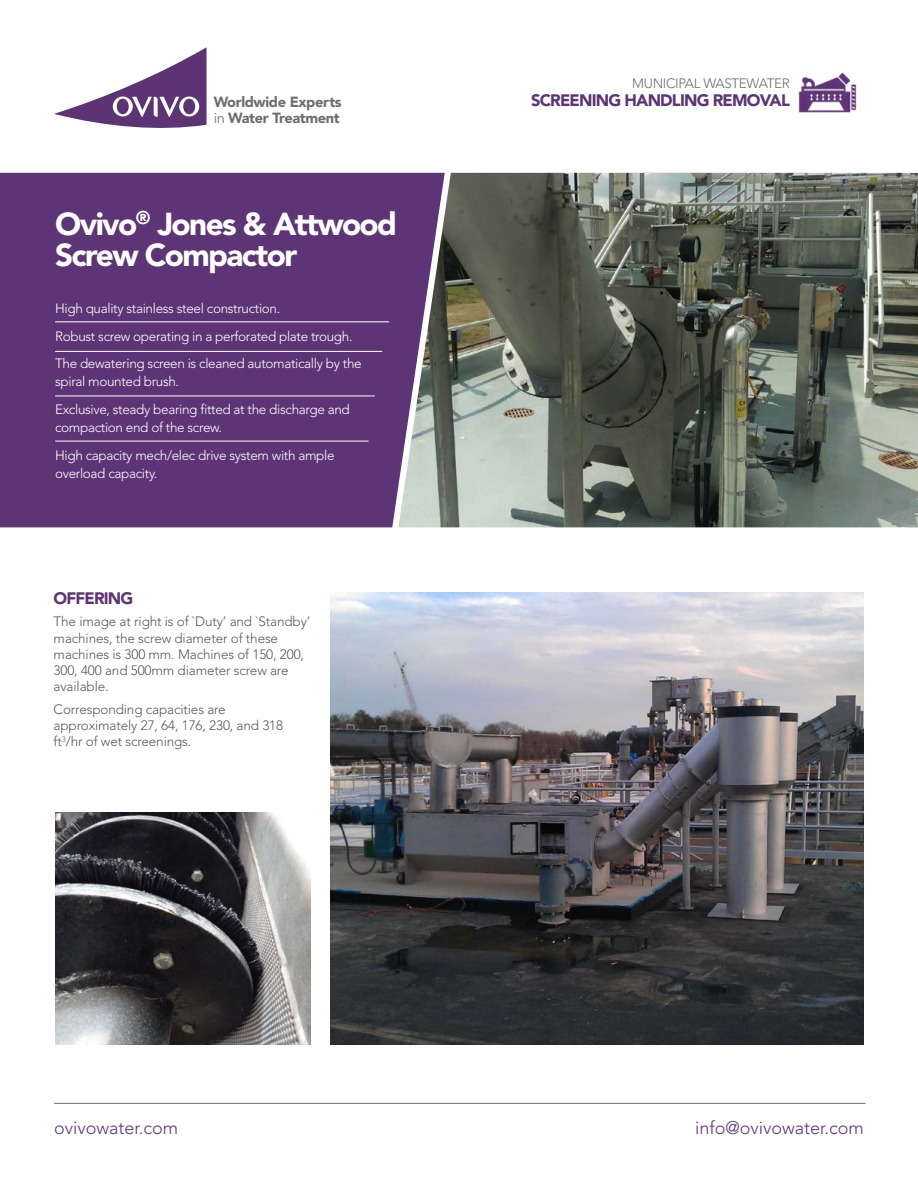
<style>
.page{position:relative;width:918px;height:1188px;background:#fff}
.page>*{position:absolute;margin:0;border:0;box-sizing:border-box;transform-origin:0 0}
.t1{font:900 31.5px/31px "Avenir LT Std";letter-spacing:-.05em;color:#fff}
.t2{font:300 18px "Avenir LT Std";color:#5d3475}
.t3{font:900 16.5px "Avenir LT Std";letter-spacing:-.05em;color:#5d3475}
.t4{font:900 14.55px/16px "Avenir LT Std";letter-spacing:-.025em;color:#6d6e71}
.t5{font:300 13.5px/27.8px "Avenir LT Std";letter-spacing:-.025em;color:#fff}
.t6{font:300 13.5px/16.2px "Avenir LT Std";letter-spacing:-.01em;color:#58595b}
.t7{font:300 13.5px "Avenir LT Std";letter-spacing:-.025em;color:#6d6e71}
.s1{font-weight:300}
</style>
<div class="page">
<img style="left:445px;top:173px;width:473px;height:354px">
<div style="left:0;top:173px;width:445px;height:354px;background:#5d3475"></div>
<svg style="left:54px;top:47px;width:153px;height:81px"></svg>
<div style="left:183px;top:99px;width:12px;height:15px;background:#5c3474;border-radius:50%"></div>
<div style="left:117px;top:99px;width:12px;height:15px;background:#5c3474;border-radius:50%"></div>
<hr style="left:54px;top:1103px;width:812px;height:1px;background:#6d6e71">
<hr style="left:55px;top:351px;width:327px;height:1px;background:#fff">
<hr style="left:55px;top:396px;width:320px;height:1px;background:#fff">
<hr style="left:55px;top:441px;width:314px;height:1px;background:#fff">
<hr style="left:55px;top:321px;width:334px;height:1px;background:#fff">
<img style="left:330px;top:593px;width:534px;height:451px">
<img style="left:798px;top:72px;width:59px;height:41px">
<img style="left:55px;top:812px;width:256px;height:232px">
<p class="t4" style="left:214px;top:94px;width:129px">Worldwide Experts <span class="s1">in</span> Water Treatment</p>
<h1 class="t1" style="left:55px;top:208px;width:344px">Ovivo<sup>®</sup> Jones &amp; Attwood<br>Screw Compactor</h1>
<p class="t5" style="left:55px;top:294px;width:308px">High quality stainless steel construction.<br>Robust screw operating in a perforated plate trough.<br>The dewatering screen is cleaned automatically by the</p>
<p class="t5" style="left:55px;top:368px;width:296px">spiral mounted brush.<br>Exclusive, steady bearing fitted at the discharge and</p>
<p class="t5" style="left:55px;top:414px;width:281px">compaction end of the screw.<br>High capacity mech/elec drive system with ample</p>
<p class="t5" style="left:55px;top:459px;width:104px">overload capacity.</p>
<p class="t3" style="left:54px;top:589px;width:81px">OFFERING</p>
<p class="t6" style="left:54px;top:614px;width:258px">The image at right is of `Duty’ and `Standby’ machines, the screw diameter of these machines is 300 mm. Machines of 150, 200, 300, 400 and 500mm diameter screw are available.</p>
<p class="t6" style="left:54px;top:701px;width:231px">Corresponding capacities are approximately 27, 64, 176, 230, and 318 ft<sup>3</sup>/hr of wet screenings.</p>
<p class="t7" style="left:632px;top:75px;width:159px">MUNICIPAL WASTEWATER</p>
<p class="t3" style="left:531px;top:90px;width:260px">SCREENING HANDLING REMOVAL</p>
<h2 class="t2" style="left:54px;top:1117px;width:126px">ovivowater.com</h2>
<h2 class="t2" style="left:695px;top:1117px;width:170px">info@ovivowater.com</h2>
</div>
